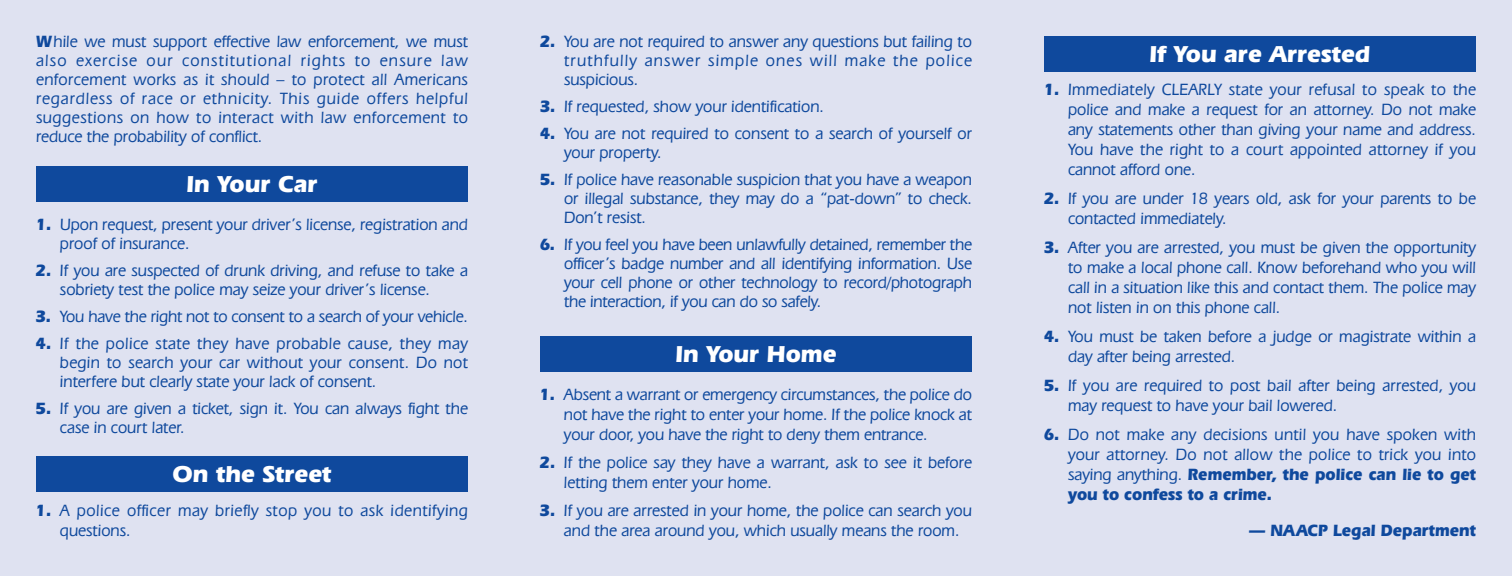
<style>
.page{position:relative;width:1512px;height:576px;background:#dfe2f1}
.page>*{position:absolute;margin:0;border:0;box-sizing:border-box;transform-origin:0 0}
.t1{font:700 24px "Eras IT Cby BT";color:#fff}
.t2{font:500 17px/19px "Eras IT Cby BT";color:#0f499d;text-align:justify;scale:.95 1}
.t3{font:500 17px/20px "Eras IT Cby BT";letter-spacing:.03em;color:#0f499d;scale:.95 1}
.t4{font:700 17px "Eras IT Cby BT";color:#0f499d;scale:.95 1}
.s1{font-weight:700}
</style>
<div class="page">
<div style="left:36px;top:166px;width:432px;height:36px;background:#0f499d"></div>
<div style="left:540px;top:336px;width:432px;height:36px;background:#0f499d"></div>
<div style="left:36px;top:456px;width:432px;height:36px;background:#0f499d"></div>
<div style="left:1044px;top:36px;width:432px;height:36px;background:#0f499d"></div>
<p class="t2" style="left:36px;top:34px;width:456px"><span class="s1">W</span>hile we must support effective law enforcement, we must also exercise our constitutional rights to ensure law enforcement works as it should – to protect all Americans regardless of race or ethnicity. This guide offers helpful suggestions on how to interact with law enforcement to reduce the probability of conflict.</p>
<p class="t2" style="left:564px;top:34px;width:431px;text-indent:-24px"><span class="s1">2.</span> You are not required to answer any questions but failing to truthfully answer simple ones will make the police suspicious.</p>
<p class="t2" style="left:540px;top:99px;width:300px"><span class="s1">3.</span> If requested, show your identification.</p>
<p class="t2" style="left:564px;top:126px;width:431px;text-indent:-24px"><span class="s1">4.</span> You are not required to consent to a search of yourself or your property.</p>
<p class="t2" style="left:564px;top:172px;width:431px;text-indent:-24px"><span class="s1">5.</span> If police have reasonable suspicion that you have a weapon or illegal substance, they may do a “pat-down” to check.<br>Don’t resist.</p>
<p class="t2" style="left:564px;top:237px;width:431px;text-indent:-24px"><span class="s1">6.</span> If you feel you have been unlawfully detained, remember the officer’s badge number and all identifying information. Use your cell phone or other technology to record/photograph the interaction, if you can do so safely.</p>
<h1 class="t1" style="left:186px;top:176px;width:133px">In Your Car</h1>
<p class="t2" style="left:60px;top:216px;width:431px;text-indent:-24px"><span class="s1">1.</span> Upon request, present your driver’s license, registration and proof of insurance.</p>
<p class="t2" style="left:60px;top:262px;width:431px;text-indent:-24px"><span class="s1">2.</span> If you are suspected of drunk driving, and refuse to take a sobriety test the police may seize your driver’s license.</p>
<p class="t2" style="left:36px;top:308px;width:456px"><span class="s1">3.</span> You have the right not to consent to a search of your vehicle.</p>
<p class="t2" style="left:60px;top:335px;width:431px;text-indent:-24px"><span class="s1">4.</span> If the police state they have probable cause, they may begin to search your car without your consent. Do not interfere but clearly state your lack of consent.</p>
<p class="t2" style="left:60px;top:400px;width:431px;text-indent:-24px"><span class="s1">5.</span> If you are given a ticket, sign it. You can always fight the case in court later.</p>
<h1 class="t1" style="left:675px;top:346px;width:163px">In Your Home</h1>
<p class="t2" style="left:564px;top:387px;width:431px;line-height:20px;text-indent:-24px"><span class="s1">1.</span> Absent a warrant or emergency circumstances, the police do not have the right to enter your home. If the police knock at your door, you have the right to deny them entrance.</p>
<p class="t2" style="left:564px;top:455px;width:431px;line-height:20px;text-indent:-24px"><span class="s1">2.</span> If the police say they have a warrant, ask to see it before letting them enter your home.</p>
<p class="t2" style="left:564px;top:503px;width:431px;line-height:20px;text-indent:-24px"><span class="s1">3.</span> If you are arrested in your home, the police can search you and the area around you, which usually means the room.</p>
<h1 class="t1" style="left:173px;top:466px;width:160px">On the Street</h1>
<p class="t3" style="left:60px;top:503px;width:431px;text-indent:-24px"><span class="s1">1.</span> A police officer may briefly stop you to ask identifying questions.</p>
<h1 class="t1" style="left:1150px;top:46px;width:222px">If You are Arrested</h1>
<p class="t2" style="left:1068px;top:81px;width:431px;line-height:20px;text-indent:-24px"><span class="s1">1.</span> Immediately CLEARLY state your refusal to speak to the police and make a request for an attorney. Do not make any statements other than giving your name and address.<br>You have the right to a court appointed attorney if you cannot afford one.</p>
<p class="t2" style="left:1068px;top:190px;width:431px;line-height:20px;text-indent:-24px"><span class="s1">2.</span> If you are under 18 years old, ask for your parents to be contacted immediately.</p>
<p class="t2" style="left:1068px;top:239px;width:431px;line-height:20px;text-indent:-24px"><span class="s1">3.</span> After you are arrested, you must be given the opportunity to make a local phone call. Know beforehand who you will call in a situation like this and contact them. The police may not listen in on this phone call.</p>
<p class="t2" style="left:1068px;top:329px;width:431px;line-height:20px;text-indent:-24px"><span class="s1">4.</span> You must be taken before a judge or magistrate within a day after being arrested.</p>
<p class="t2" style="left:1068px;top:378px;width:431px;line-height:20px;text-indent:-24px"><span class="s1">5.</span> If you are required to post bail after being arrested, you may request to have your bail lowered.</p>
<p class="t2" style="left:1068px;top:427px;width:431px;line-height:20px;text-indent:-24px"><span class="s1">6.</span> Do not make any decisions until you have spoken with your attorney. Do not allow the police to trick you into saying anything. <span class="s1">Remember, the police can lie to get you to confess to a crime.</span></p>
<p class="t4" style="left:1249px;top:525px;width:240px">— NAACP Legal Department</p>
</div>
